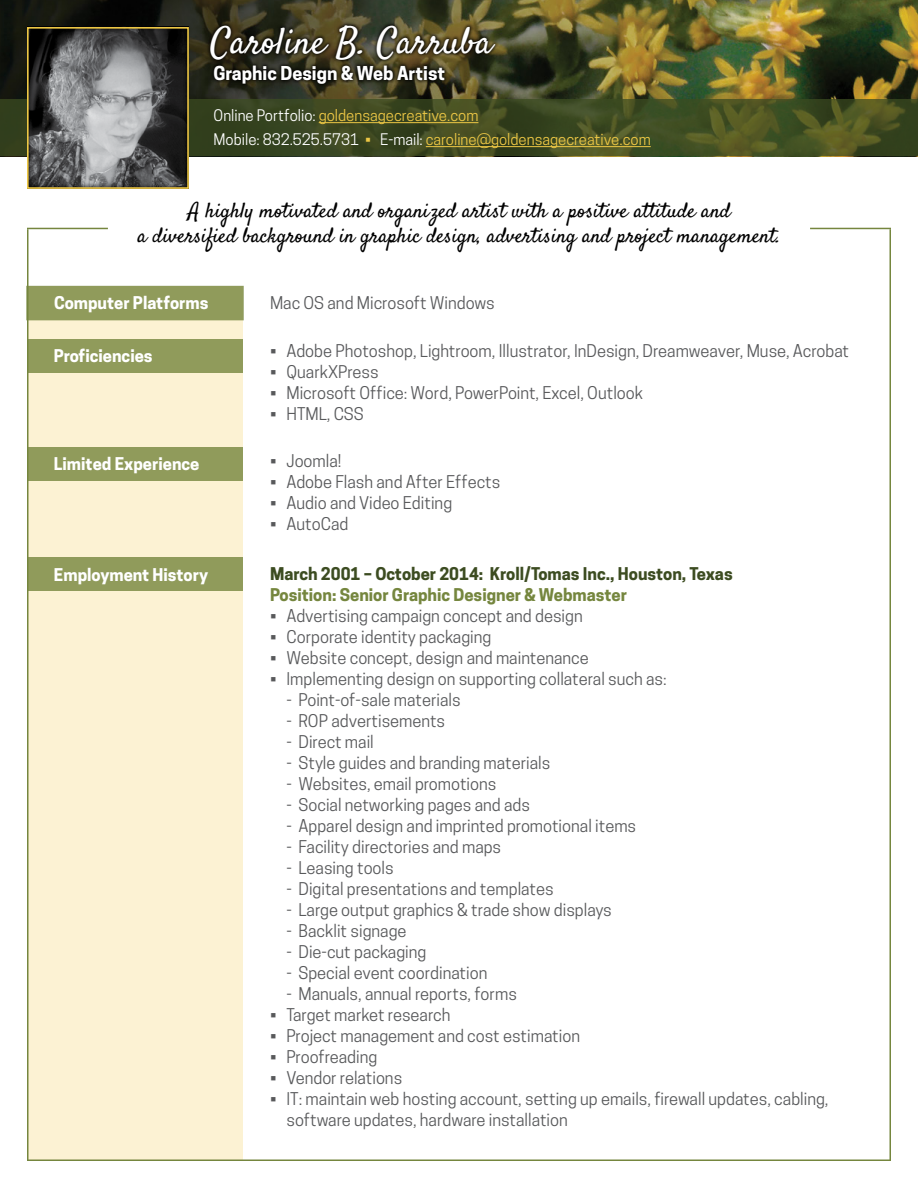
<style>
.page{position:relative;width:918px;height:1188px;background:#fff}
.page>*{position:absolute;margin:0;border:0;box-sizing:border-box;transform-origin:0 0}
.t1{font:37.05px "Satisfy";color:#fff}
.t2{font:21px/25.2px "Satisfy";color:#000;text-align:center}
.t3{font:700 18px "Cooper Hewitt";color:#fff}
.t4{font:16.5px/21px "Cooper Hewitt";color:#58595b}
.t5{font:700 16.5px "Cooper Hewitt";color:#fff}
.t6{font:700 16.5px "Cooper Hewitt";color:#3c4c21}
.t7{font:700 16.5px "Cooper Hewitt";color:#75863e}
.t8{font:15px "Cooper Hewitt";color:#edc745}
.s1{color:#fff}
</style>
<div class="page">
<div style="left:28px;top:287px;width:215px;height:873px;background:#fcf2d3"></div>
<div style="left:26px;top:286px;width:218px;height:34px;background:#909b5b"></div>
<div style="left:27px;top:339px;width:216px;height:33px;background:#909b5b"></div>
<div style="left:27px;top:447px;width:215px;height:33px;background:#909b5b"></div>
<div style="left:27px;top:558px;width:216px;height:33px;background:#909b5b"></div>
<img style="left:0;top:0;width:918px;height:100px">
<svg style="left:206px;top:21px;width:293px;height:67px;background:#332f1a"></svg>
<svg style="left:0;top:100px;width:918px;height:56px;background:#404b21"></svg>
<img style="left:30px;top:30px;width:156px;height:156px">
<div style="left:27px;top:27px;width:162px;height:162px;border:2px solid #edc745"></div>
<hr style="left:426px;top:146px;width:225px;height:1px;background:#edc745">
<hr style="left:27px;top:228px;width:81px;height:1px;background:#75863e">
<hr style="left:810px;top:228px;width:81px;height:1px;background:#75863e">
<hr style="left:27px;top:1160px;width:864px;height:1px;background:#75863e">
<hr style="left:27px;top:229px;width:1px;height:932px;background:#75863e">
<hr style="left:890px;top:229px;width:1px;height:932px;background:#75863e">
<hr style="left:319px;top:122px;width:159px;height:1px;background:#edc745">
<h1 class="t1" style="left:211px;top:19px;width:283px">Caroline B. Carruba</h1>
<p class="t3" style="left:213px;top:63px;width:233px">Graphic Design &amp; Web Artist</p>
<p class="t8" style="left:214px;top:107px;width:266px"><span class="s1">Online Portfolio:</span> goldensagecreative.com</p>
<p class="t8" style="left:214px;top:131px;width:439px"><span class="s1">Mobile: 832.525.5731</span> • <span class="s1">E-mail:</span> caroline@goldensagecreative.com</p>
<p class="t2" style="left:138px;top:200px;width:644px">A highly motivated and organized artist with a positive attitude and<br>a diversified background in graphic design, advertising and project management.</p>
<p class="t5" style="left:54px;top:293px;width:156px">Computer Platforms</p>
<p class="t4" style="left:270px;top:293px;width:226px">Mac OS and Microsoft Windows</p>
<p class="t5" style="left:54px;top:346px;width:100px">Proficiencies</p>
<p class="t4" style="left:270px;top:340px;width:581px">• Adobe Photoshop, Lightroom, Illustrator, InDesign, Dreamweaver, Muse, Acrobat</p>
<p class="t4" style="left:270px;top:361px;width:110px">• QuarkXPress</p>
<p class="t4" style="left:270px;top:382px;width:375px">• Microsoft Office: Word, PowerPoint, Excel, Outlook</p>
<p class="t4" style="left:270px;top:403px;width:95px">• HTML, CSS</p>
<p class="t5" style="left:54px;top:454px;width:147px">Limited Experience</p>
<p class="t4" style="left:270px;top:450px;width:73px">• Joomla!</p>
<p class="t4" style="left:270px;top:471px;width:232px">• Adobe Flash and After Effects</p>
<p class="t4" style="left:270px;top:492px;width:184px">• Audio and Video Editing</p>
<p class="t4" style="left:270px;top:513px;width:80px">• AutoCad</p>
<p class="t5" style="left:54px;top:565px;width:156px">Employment History</p>
<p class="t6" style="left:270px;top:564px;width:464px">March 2001 – October 2014: Kroll/Tomas Inc., Houston, Texas</p>
<p class="t7" style="left:270px;top:585px;width:359px">Position: Senior Graphic Designer &amp; Webmaster</p>
<p class="t4" style="left:270px;top:605px;width:314px">• Advertising campaign concept and design</p>
<p class="t4" style="left:270px;top:626px;width:223px">• Corporate identity packaging</p>
<p class="t4" style="left:270px;top:647px;width:320px">• Website concept, design and maintenance</p>
<p class="t4" style="left:270px;top:668px;width:398px">• Implementing design on supporting collateral such as:</p>
<p class="t4" style="left:286px;top:689px;width:176px">- Point-of-sale materials</p>
<p class="t4" style="left:286px;top:710px;width:160px">- ROP advertisements</p>
<p class="t4" style="left:286px;top:731px;width:89px">- Direct mail</p>
<p class="t4" style="left:286px;top:752px;width:265px">- Style guides and branding materials</p>
<p class="t4" style="left:286px;top:773px;width:211px">- Websites, email promotions</p>
<p class="t4" style="left:286px;top:794px;width:245px">- Social networking pages and ads</p>
<p class="t4" style="left:286px;top:815px;width:351px">- Apparel design and imprinted promotional items</p>
<p class="t4" style="left:286px;top:836px;width:216px">- Facility directories and maps</p>
<p class="t4" style="left:286px;top:857px;width:109px">- Leasing tools</p>
<p class="t4" style="left:286px;top:878px;width:269px">- Digital presentations and templates</p>
<p class="t4" style="left:286px;top:899px;width:327px">- Large output graphics &amp; trade show displays</p>
<p class="t4" style="left:286px;top:920px;width:122px">- Backlit signage</p>
<p class="t4" style="left:286px;top:941px;width:141px">- Die-cut packaging</p>
<p class="t4" style="left:286px;top:962px;width:203px">- Special event coordination</p>
<p class="t4" style="left:286px;top:983px;width:232px">- Manuals, annual reports, forms</p>
<p class="t4" style="left:270px;top:1004px;width:182px">• Target market research</p>
<p class="t4" style="left:270px;top:1025px;width:312px">• Project management and cost estimation</p>
<p class="t4" style="left:270px;top:1046px;width:109px">• Proofreading</p>
<p class="t4" style="left:270px;top:1067px;width:134px">• Vendor relations</p>
<p class="t4" style="left:286px;top:1088px;width:544px;text-indent:-16px">• IT: maintain web hosting account, setting up emails, firewall updates, cabling, software updates, hardware installation</p>
</div>
